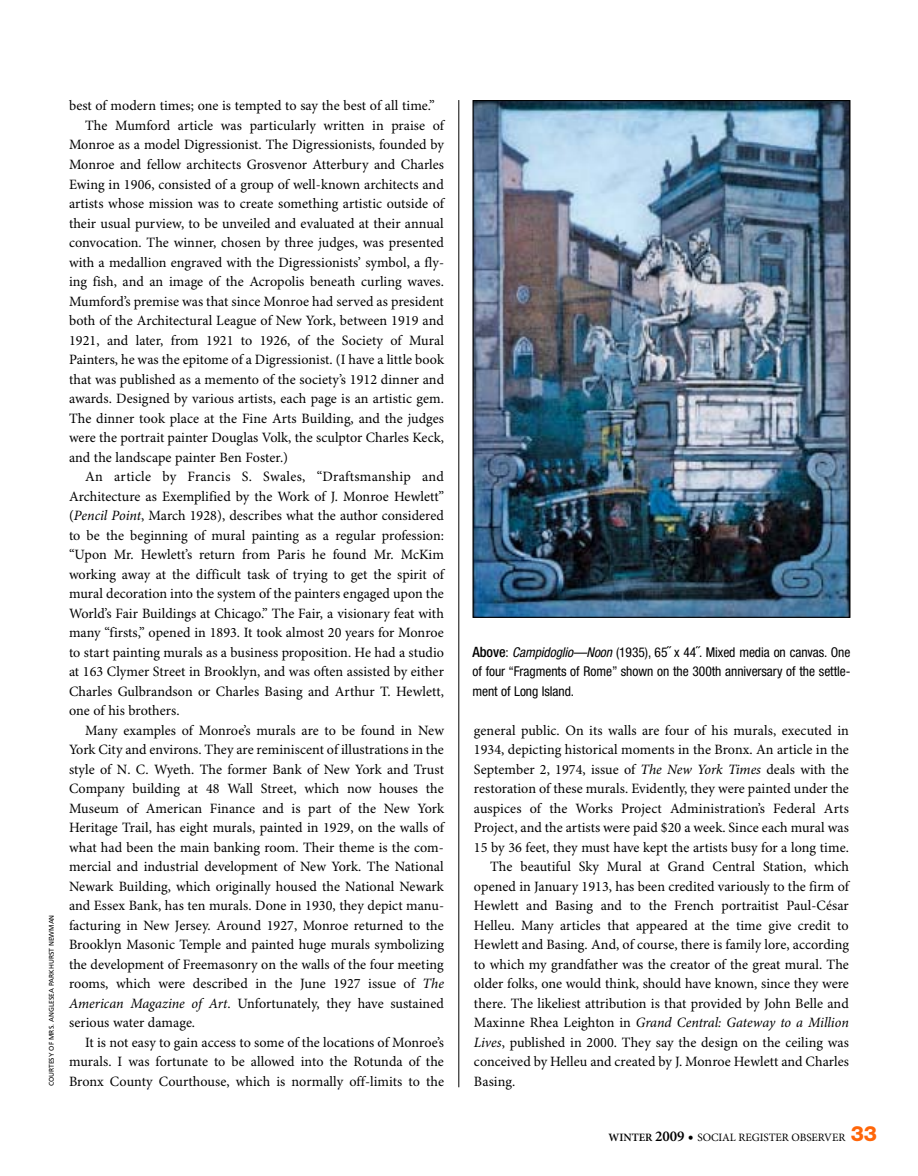
<style>
.page{position:relative;width:918px;height:1176px;background:#fff}
.page>*{position:absolute;margin:0;border:0;box-sizing:border-box;transform-origin:0 0}
.t1{font:14.25px "Minion Pro";letter-spacing:.005em;color:#000}
.t2{font:italic 14.25px "Minion Pro";letter-spacing:-.005em;color:#000}
.t3{font:14.25px "Minion Pro";letter-spacing:.025em;color:#000}
.t4{font:condensed 13.5px/19.5px "Helvetica Neue LT Std";letter-spacing:-.005em;color:#000;text-align:justify}
.t5{font:11.25px "Minion Pro";letter-spacing:-.005em;color:#000}
.t6{font:6.75px "Frutiger LT Std";color:#000}
.s1{font-style:italic}
.s2{font-weight:500;font-size:14.25px}
.s3{font-size:14.25px}
.s4{font-style:normal}
.s5{font-weight:600}
.s6{font-weight:600;font-size:15px}
.s7{font-family:"Helvetica Neue LT Std";font-weight:800;font-size:21px;color:#ff6609}
</style>
<div class="page">
<hr style="left:459px;top:100px;width:1px;height:986px;background:#000">
<img style="left:474px;top:102px;width:374px;height:513px">
<p class="t6" style="left:48px;top:1085px;width:173px;rotate:-90deg">COURTESY OF MRS. ANGLESEA PARKHURST NEWMAN</p>
<p class="t1" style="left:69px;top:100px;width:367px">best of modern times; one is tempted to say the best of all time.”</p>
<p class="t1" style="left:85px;top:120px;width:360px">The Mumford article was particularly written in praise of</p>
<p class="t1" style="left:69px;top:139px;width:377px">Monroe as a model Digressionist. The Digressionists, founded by</p>
<p class="t1" style="left:69px;top:159px;width:377px">Monroe and fellow architects Grosvenor Atterbury and Charles</p>
<p class="t1" style="left:69px;top:178px;width:376px">Ewing in 1906, consisted of a group of well-known architects and</p>
<p class="t1" style="left:69px;top:198px;width:377px">artists whose mission was to create something artistic outside of</p>
<p class="t1" style="left:69px;top:217px;width:376px">their usual purview, to be unveiled and evaluated at their annual</p>
<p class="t1" style="left:69px;top:237px;width:377px">convocation. The winner, chosen by three judges, was presented</p>
<p class="t1" style="left:69px;top:256px;width:377px">with a medallion engraved with the Digressionists’ symbol, a fly-</p>
<p class="t1" style="left:69px;top:276px;width:377px">ing fish, and an image of the Acropolis beneath curling waves.</p>
<p class="t1" style="left:69px;top:295px;width:376px">Mumford’s premise was that since Monroe had served as president</p>
<p class="t1" style="left:69px;top:315px;width:376px">both of the Architectural League of New York, between 1919 and</p>
<p class="t1" style="left:69px;top:334px;width:376px">1921, and later, from 1921 to 1926, of the Society of Mural</p>
<p class="t1" style="left:69px;top:354px;width:377px">Painters, he was the epitome of a Digressionist. (I have a little book</p>
<p class="t1" style="left:69px;top:373px;width:377px">that was published as a memento of the society’s 1912 dinner and</p>
<p class="t1" style="left:69px;top:393px;width:376px">awards. Designed by various artists, each page is an artistic gem.</p>
<p class="t1" style="left:69px;top:412px;width:377px">The dinner took place at the Fine Arts Building, and the judges</p>
<p class="t1" style="left:69px;top:432px;width:377px">were the portrait painter Douglas Volk, the sculptor Charles Keck,</p>
<p class="t1" style="left:69px;top:451px;width:221px">and the landscape painter Ben Foster.)</p>
<p class="t3" style="left:85px;top:471px;width:360px">An article by Francis S. Swales, “Draftsmanship and</p>
<p class="t1" style="left:69px;top:490px;width:377px">Architecture as Exemplified by the Work of J. Monroe Hewlett”</p>
<p class="t1" style="left:69px;top:510px;width:376px">(<span class="s1">Pencil Point</span>, March 1928), describes what the author considered</p>
<p class="t1" style="left:69px;top:529px;width:377px">to be the beginning of mural painting as a regular profession:</p>
<p class="t1" style="left:69px;top:549px;width:376px">“Upon Mr. Hewlett’s return from Paris he found Mr. McKim</p>
<p class="t1" style="left:69px;top:568px;width:376px">working away at the difficult task of trying to get the spirit of</p>
<p class="t1" style="left:69px;top:588px;width:376px">mural decoration into the system of the painters engaged upon the</p>
<p class="t1" style="left:69px;top:607px;width:376px">World’s Fair Buildings at Chicago.” The Fair, a visionary feat with</p>
<p class="t1" style="left:69px;top:627px;width:376px">many “firsts,” opened in 1893. It took almost 20 years for Monroe</p>
<p class="t1" style="left:69px;top:646px;width:377px">to start painting murals as a business proposition. He had a studio</p>
<p class="t1" style="left:69px;top:666px;width:376px">at 163 Clymer Street in Brooklyn, and was often assisted by either</p>
<p class="t1" style="left:69px;top:685px;width:377px">Charles Gulbrandson or Charles Basing and Arthur T. Hewlett,</p>
<p class="t1" style="left:69px;top:705px;width:112px">one of his brothers.</p>
<p class="t1" style="left:85px;top:724px;width:360px">Many examples of Monroe’s murals are to be found in New</p>
<p class="t1" style="left:69px;top:744px;width:376px">York City and environs. They are reminiscent of illustrations in the</p>
<p class="t1" style="left:69px;top:763px;width:376px">style of N. C. Wyeth. The former Bank of New York and Trust</p>
<p class="t1" style="left:69px;top:783px;width:376px">Company building at 48 Wall Street, which now houses the</p>
<p class="t1" style="left:69px;top:802px;width:377px">Museum of American Finance and is part of the New York</p>
<p class="t1" style="left:69px;top:822px;width:377px">Heritage Trail, has eight murals, painted in 1929, on the walls of</p>
<p class="t1" style="left:69px;top:841px;width:376px">what had been the main banking room. Their theme is the com-</p>
<p class="t1" style="left:69px;top:861px;width:376px">mercial and industrial development of New York. The National</p>
<p class="t1" style="left:69px;top:880px;width:376px">Newark Building, which originally housed the National Newark</p>
<p class="t1" style="left:69px;top:899px;width:377px">and Essex Bank, has ten murals. Done in 1930, they depict manu-</p>
<p class="t1" style="left:69px;top:919px;width:376px">facturing in New Jersey. Around 1927, Monroe returned to the</p>
<p class="t1" style="left:69px;top:938px;width:376px">Brooklyn Masonic Temple and painted huge murals symbolizing</p>
<p class="t1" style="left:69px;top:958px;width:376px">the development of Freemasonry on the walls of the four meeting</p>
<p class="t1" style="left:69px;top:977px;width:376px">rooms, which were described in the June 1927 issue of <span class="s1">The</span></p>
<p class="t1" style="left:69px;top:997px;width:376px"><span class="s1">American Magazine of Art</span>. Unfortunately, they have sustained</p>
<p class="t1" style="left:69px;top:1016px;width:128px">serious water damage.</p>
<p class="t1" style="left:85px;top:1036px;width:360px">It is not easy to gain access to some of the locations of Monroe’s</p>
<p class="t1" style="left:69px;top:1055px;width:376px">murals. I was fortunate to be allowed into the Rotunda of the</p>
<p class="t1" style="left:69px;top:1075px;width:377px">Bronx County Courthouse, which is normally off-limits to the</p>
<p class="t4" style="left:472px;top:643px;width:380px"><span class="s2">Above</span>: <span class="s1">Campidoglio—Noon</span> (1935), 65<span class="s3">˝</span> x 44<span class="s3">˝</span>. Mixed media on canvas. One of four “Fragments of Rome” shown on the 300th anniversary of the settle&shy;ment of Long Island.</p>
<p class="t1" style="left:474px;top:724px;width:377px">general public. On its walls are four of his murals, executed in</p>
<p class="t1" style="left:474px;top:743px;width:376px">1934, depicting historical moments in the Bronx. An article in the</p>
<p class="t1" style="left:474px;top:763px;width:376px">September 2, 1974, issue of <span class="s1">The New York Times</span> deals with the</p>
<p class="t1" style="left:474px;top:782px;width:376px">restoration of these murals. Evidently, they were painted under the</p>
<p class="t1" style="left:474px;top:802px;width:376px">auspices of the Works Project Administration’s Federal Arts</p>
<p class="t1" style="left:474px;top:821px;width:376px">Project, and the artists were paid $20 a week. Since each mural was</p>
<p class="t1" style="left:474px;top:841px;width:376px">15 by 36 feet, they must have kept the artists busy for a long time.</p>
<p class="t1" style="left:490px;top:860px;width:360px">The beautiful Sky Mural at Grand Central Station, which</p>
<p class="t1" style="left:474px;top:880px;width:377px">opened in January 1913, has been credited variously to the firm of</p>
<p class="t1" style="left:474px;top:899px;width:376px">Hewlett and Basing and to the French portraitist Paul-César</p>
<p class="t1" style="left:474px;top:919px;width:376px">Helleu. Many articles that appeared at the time give credit to</p>
<p class="t1" style="left:474px;top:938px;width:376px">Hewlett and Basing. And, of course, there is family lore, according</p>
<p class="t1" style="left:474px;top:958px;width:376px">to which my grandfather was the creator of the great mural. The</p>
<p class="t1" style="left:474px;top:977px;width:376px">older folks, one would think, should have known, since they were</p>
<p class="t1" style="left:474px;top:997px;width:376px">there. The likeliest attribution is that provided by John Belle and</p>
<p class="t2" style="left:474px;top:1016px;width:376px"><span class="s4">Maxinne Rhea Leighton in</span> Grand Central: Gateway to a Million</p>
<p class="t1" style="left:474px;top:1036px;width:377px"><span class="s1">Lives</span>, published in 2000. They say the design on the ceiling was</p>
<p class="t1" style="left:474px;top:1055px;width:376px">conceived by Helleu and created by J. Monroe Hewlett and Charles</p>
<p class="t1" style="left:474px;top:1075px;width:43px">Basing.</p>
<p class="t5" style="left:609px;top:1132px;width:270px"><span class="s5">WINTER</span> <span class="s6">2009 •</span> SOCIAL REGISTER OBSERVER <span class="s7">33</span></p>
</div>
